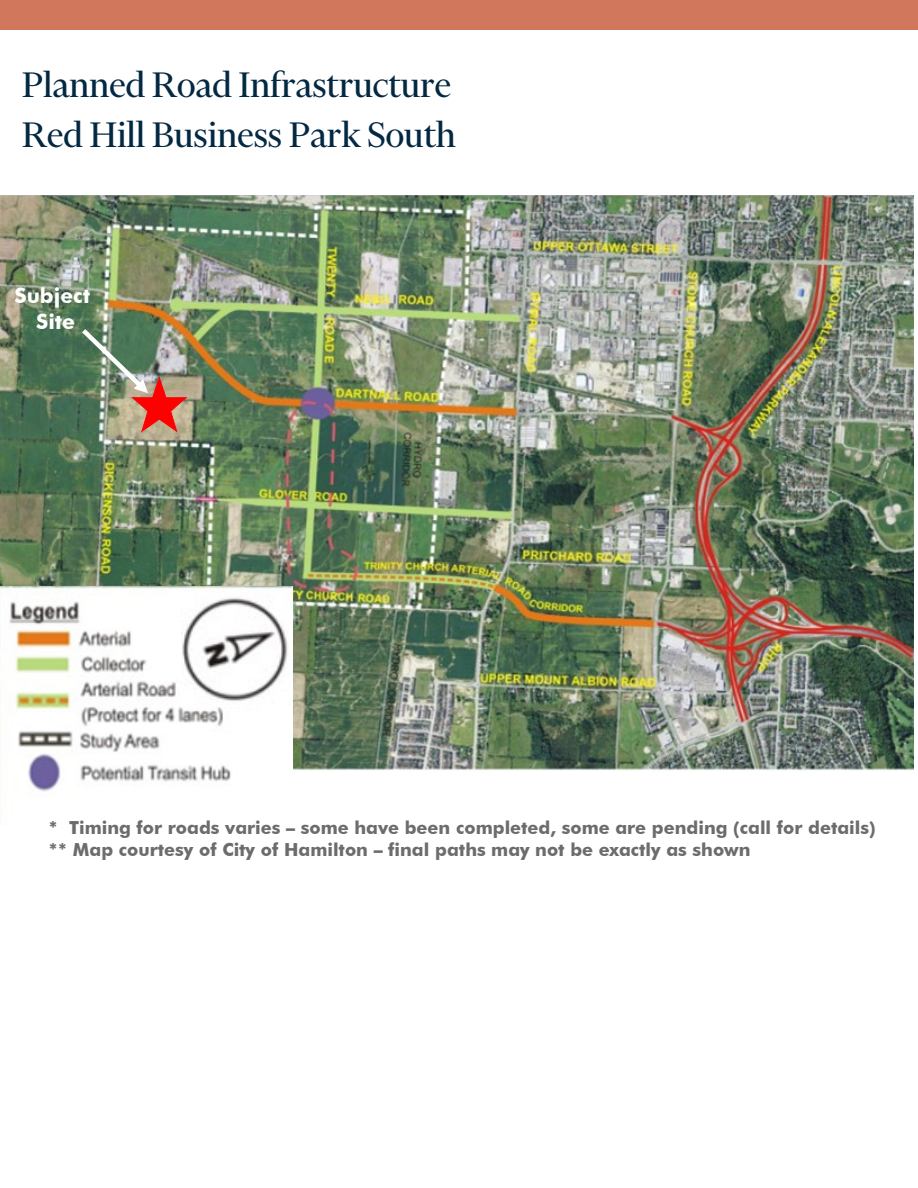
<style>
.page{position:relative;width:918px;height:1188px;background:#fff}
.page>*{position:absolute;margin:0;border:0;box-sizing:border-box;transform-origin:0 0}
.t1{font:40.5px "Financier Display";color:#032842}
.t2{font:700 21px "Futura BT";color:#fff}
.t3{font:700 18px "Futura BT";color:#6c6c6c}
</style>
<div class="page">
<div style="left:0;top:0;width:918px;height:29px;background:#d1775b"></div>
<img style="left:0;top:195px;width:914px;height:575px">
<img style="left:77px;top:324px;width:110px;height:109px">
<img style="left:0;top:587px;width:293px;height:205px">
<img style="left:181px;top:595px;width:112px;height:112px">
<p class="t1" style="left:22px;top:63px;width:430px">Planned Road Infrastructure</p>
<p class="t1" style="left:22px;top:113px;width:435px">Red Hill Business Park South</p>
<p class="t2" style="left:15px;top:283px;width:77px">Subject</p>
<p class="t2" style="left:36px;top:308px;width:40px">Site</p>
<p class="t3" style="left:49px;top:817px;width:829px">* Timing for roads varies – some have been completed, some are pending (call for details)</p>
<p class="t3" style="left:49px;top:838px;width:703px">** Map courtesy of City of Hamilton – final paths may not be exactly as shown</p>
</div>
